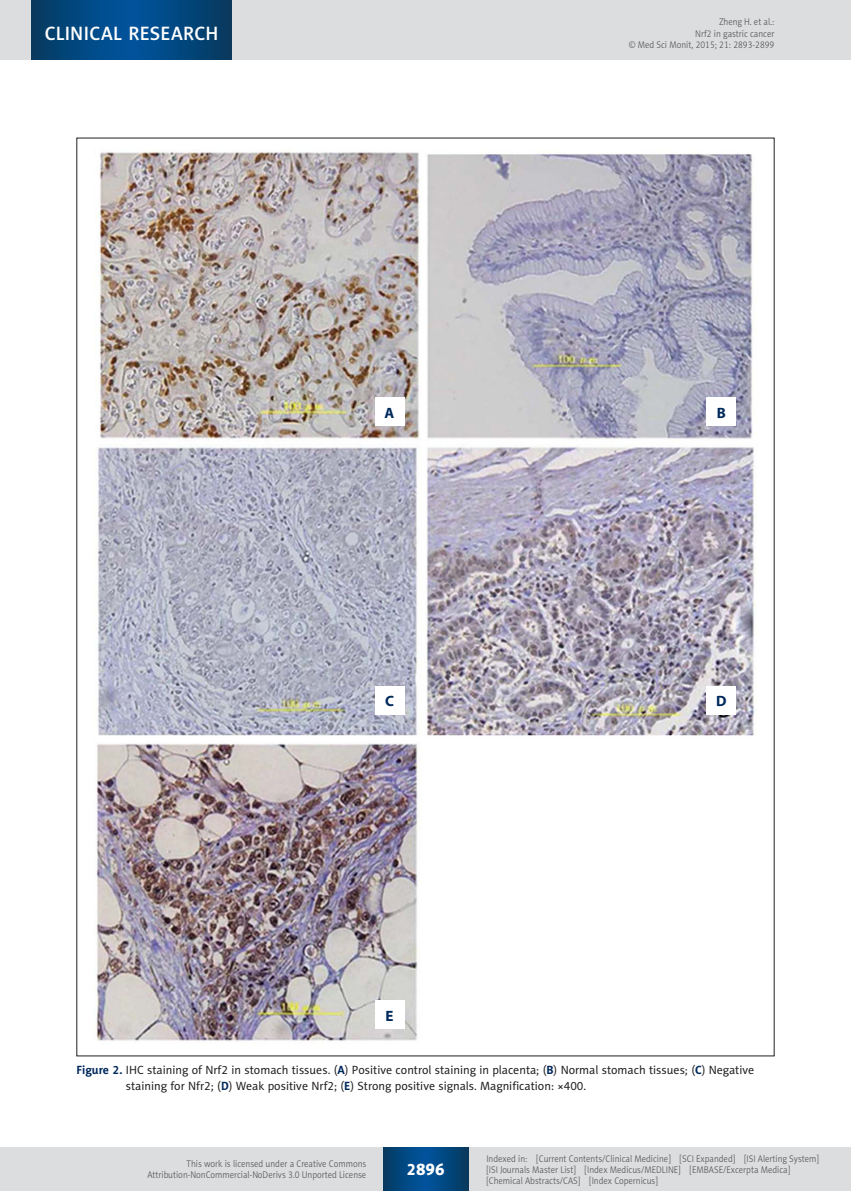
<style>
.page{position:relative;width:851px;height:1191px;background:#fff}
.page>*{position:absolute;margin:0;border:0;box-sizing:border-box;transform-origin:0 0}
.t1{font:19.5px "Naomi Sans EFN Medium";letter-spacing:.015em;color:#fff}
.t2{font:16.5px "Naomi Sans EFN Heavy";color:#fff}
.t3{font:700 15px "Myriad Pro";color:#00295c}
.MSM_Rycina_tytul{font:12px/15.8px "Naomi Sans EFN";color:#231f20}
.t4{font:9.75px/11.2px "Naomi Sans EFN Light";color:#57585a;text-align:right;scale:.9 1}
.s1{font-weight:700;color:#00295c}
</style>
<div class="page">
<img style="left:94px;top:149px;width:661px;height:892px">
<div style="left:375px;top:398px;width:29px;height:28px;background:#fff"></div>
<div style="left:375px;top:686px;width:29px;height:28px;background:#fff"></div>
<div style="left:375px;top:1000px;width:29px;height:28px;background:#fff"></div>
<div style="left:706px;top:398px;width:30px;height:28px;background:#fff"></div>
<div style="left:706px;top:686px;width:30px;height:28px;background:#fff"></div>
<div style="left:0;top:1148px;width:850px;height:43px;background:#dcdddf"></div>
<svg style="left:383px;top:1147px;width:85px;height:43px;background:#02477e"></svg>
<div style="left:0;top:0;width:850px;height:60px;background:#dcdddf"></div>
<hr style="left:850px;top:0;width:1px;height:60px;background:#dcdddf">
<svg style="left:32px;top:0;width:200px;height:60px;background:#02477e"></svg>
<h1 class="t1" style="left:45px;top:22px;width:175px">CLINICAL RESEARCH</h1>
<p class="t3" style="left:384px;top:403px;width:11px">A</p>
<p class="t3" style="left:385px;top:691px;width:10px">C</p>
<p class="t3" style="left:385px;top:1005px;width:10px">E</p>
<p class="t4" style="left:628px;top:16px;width:163px">Zheng H. et al.:<br>Nrf2 in gastric cancer<br>© Med Sci Monit, 2015; 21: 2893-2899</p>
<p class="t3" style="left:716px;top:403px;width:11px">B</p>
<p class="t3" style="left:716px;top:691px;width:12px">D</p>
<p class="MSM_Rycina_tytul" style="left:126px;top:1062px;width:630px;text-indent:-49px"><span class="s1">Figure 2.</span> IHC staining of Nrf2 in stomach tissues. (<span class="s1">A</span>) Positive control staining in placenta; (<span class="s1">B</span>) Normal stomach tissues; (<span class="s1">C</span>) Negative staining for Nfr2; (<span class="s1">D</span>) Weak positive Nrf2; (<span class="s1">E</span>) Strong positive signals. Magnification: ×400.</p>
<p class="t4" style="left:147px;top:1158px;width:245px">This work is licensed under a Creative Commons<br>Attribution-NonCommercial-NoDerivs 3.0 Unported License</p>
<h2 class="t2" style="left:406px;top:1159px;width:40px">2896</h2>
<p class="t4" style="left:486px;top:1152px;width:371px;text-align:left">Indexed in: [Current Contents/Clinical Medicine] [SCI Expanded] [ISI Alerting System] [ISI Journals Master List] [Index Medicus/MEDLINE] [EMBASE/Excerpta Medica] [Chemical Abstracts/CAS] [Index Copernicus]</p>
</div>
